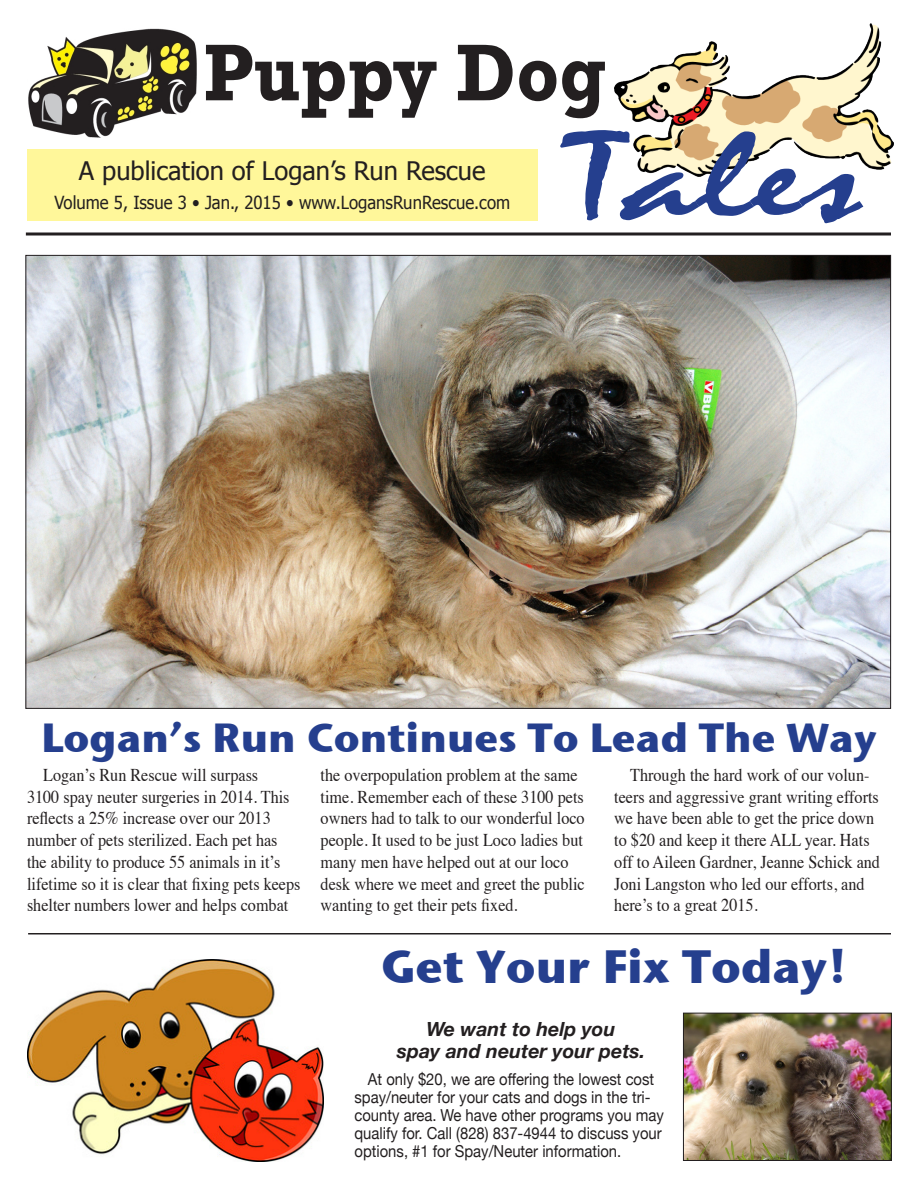
<style>
.page{position:relative;width:918px;height:1188px;background:#fff}
.page>*{position:absolute;margin:0;border:0;box-sizing:border-box;transform-origin:0 0}
.t1{font:127.35px "Mistral";color:#253f8e;scale:1.56 1}
.t2{font:700 81.75px "Rockwell";color:#231f20;scale:.92 1}
.t3{font:46.5px "Stone Sans OSITCTT Bold";color:#253f8e}
.t4{font:40.5px "Stone Sans OSITCTT Bold";color:#253f8e}
.t5{font:25.5px "Tahoma";color:#231f20}
.t6{font:italic 700 19.5px "Helvetica Neue";color:#231f20}
.t7{font:18px/21.8px "Times";color:#231f20;scale:.9 1}
.t8{font:18px "Tahoma";color:#231f20;scale:.93 1}
.t9{font:16.5px/18px "Helvetica Neue";color:#231f20;scale:.9 1}
</style>
<div class="page">
<img style="left:28px;top:28px;width:169px;height:110px">
<img style="left:614px;top:23px;width:280px;height:154px">
<div style="left:27px;top:150px;width:511px;height:71px;background:#fff79a"></div>
<svg style="left:26px;top:232px;width:865px;height:4px;background:#595657"></svg>
<img style="left:27px;top:959px;width:297px;height:203px">
<img style="left:685px;top:1015px;width:205px;height:144px">
<div style="left:683px;top:1013px;width:209px;height:148px;border:1px solid #231f20"></div>
<img style="left:28px;top:257px;width:861px;height:450px">
<hr style="left:28px;top:933px;width:863px;height:1px;background:#231f20">
<p class="t2" style="left:204px;top:23px;width:439px">Puppy Dog</p>
<p class="t1" style="left:569px;top:108px;width:190px">Tales</p>
<p class="t5" style="left:79px;top:155px;width:408px">A publication of Logan’s Run Rescue</p>
<p class="t8" style="left:54px;top:191px;width:492px">Volume 5, Issue 3 • Jan., 2015 • www.LogansRunRescue.com</p>
<p class="t4" style="left:41px;top:712px;width:837px">Logan’s Run Continues To Lead The Way</p>
<p class="t7" style="left:27px;top:762px;width:305px;text-indent:16px">Logan’s Run Rescue will surpass<br>3100 spay neuter surgeries in 2014. This reflects a 25% increase over our 2013 number of pets sterilized. Each pet has the ability to produce 55 animals in it’s lifetime so it is clear that fixing pets keeps shelter numbers lower and helps combat</p>
<p class="t7" style="left:321px;top:762px;width:295px">the overpopulation problem at the same time. Remember each of these 3100 pets owners had to talk to our wonderful loco people. It used to be just Loco ladies but many men have helped out at our loco desk where we meet and greet the public wanting to get their pets fixed.</p>
<p class="t7" style="left:614px;top:762px;width:297px;text-indent:16px">Through the hard work of our volun&shy;teers and aggressive grant writing efforts we have been able to get the price down to $20 and keep it there ALL year. Hats off to Aileen Gardner, Jeanne Schick and Joni Langston who led our efforts, and here’s to a great 2015.</p>
<p class="t3" style="left:381px;top:937px;width:469px">Get Your Fix Today!</p>
<p class="t6" style="left:427px;top:1016px;width:190px">We want to help you</p>
<p class="t6" style="left:397px;top:1039px;width:250px">spay and neuter your pets.</p>
<p class="t9" style="left:354px;top:1070px;width:345px;text-indent:14px">At only $20, we are offering the lowest cost spay/neuter for your cats and dogs in the tri&shy;county area. We have other programs you may qualify for. Call (828) 837-4944 to discuss your options, #1 for Spay/Neuter information.</p>
</div>
